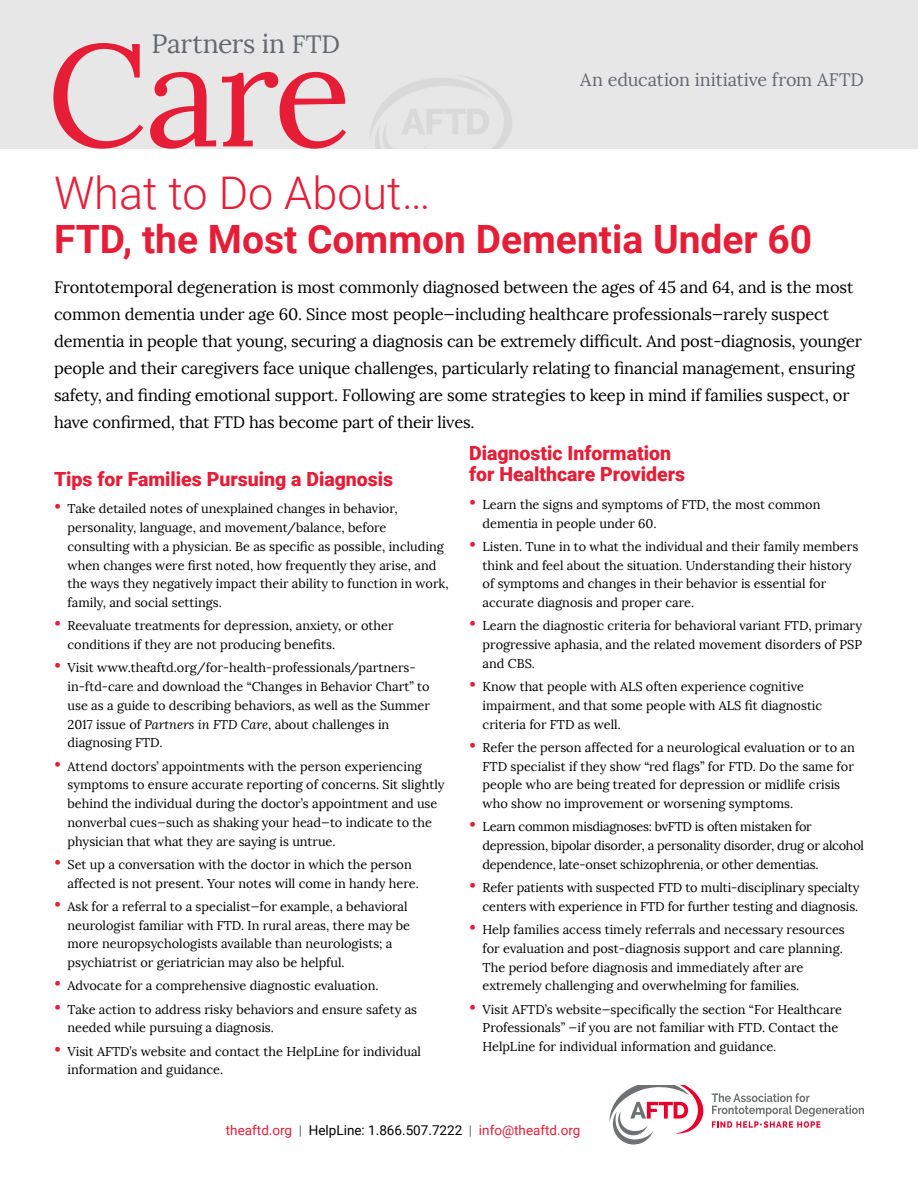
<style>
.page{position:relative;width:918px;height:1188px;background:#fff}
.page>*{position:absolute;margin:0;border:0;box-sizing:border-box;transform-origin:0 0}
.t1{font:144.3px "Lora";color:#e61d36}
.Article_Headline{font:300 45px "Roboto";color:#e61d36}
.Article_Headline-2{font:700 39px "Roboto";color:#e61d36}
.t2{font:26.55px "Lora";letter-spacing:-.005em;color:#65696e}
.Subhead{font:900 19.5px/21px "Roboto";color:#e61d36}
.t3{font:18px "Lora";color:#65696e}
.What_To_Do_About_Ope{font:16.5px/27px "Lora";letter-spacing:-.01em;color:#000}
.t4{font:13.5px "Roboto";color:#e61d36}
.t5{font:12.75px/18.8px "Lora";color:#000}
.t6{font:12.75px/18.8px "Lora";letter-spacing:-.02em;color:#000}
.s1{font-size:24.9px}
.s2{font-family:"Roboto";font-weight:900;font-size:18.75px;color:#e61d36}
.s3{font-style:italic}
.s4{color:#65696e}
.s5{color:#000}
</style>
<div class="page">
<svg style="left:712px;top:1093px;width:152px;height:35px"></svg>
<svg style="left:609px;top:1086px;width:95px;height:58px"></svg>
<div style="left:0;top:0;width:918px;height:148px;background:#e7e7e8"></div>
<h3 class="t2" style="left:152px;top:27px;width:190px">Partners in <span class="s1">FTD</span></h3>
<h1 class="t1" style="left:47px;top:7px;width:306px">Care</h1>
<p class="Article_Headline" style="left:54px;top:162px;width:378px">What to Do About…</p>
<p class="Article_Headline-2" style="left:54px;top:212px;width:760px">FTD, the Most Common Dementia Under 60</p>
<p class="What_To_Do_About_Ope" style="left:54px;top:274px;width:810px">Frontotemporal degeneration is most commonly diagnosed between the ages of 45 and 64, and is the most common dementia under age 60. Since most people—including healthcare professionals—rarely suspect dementia in people that young, securing a diagnosis can be extremely difficult. And post-diagnosis, younger people and their caregivers face unique challenges, particularly relating to financial management, ensuring safety, and finding emotional support. Following are some strategies to keep in mind if families suspect, or have confirmed, that FTD has become part of their lives.</p>
<p class="Subhead" style="left:54px;top:467px;width:341px">Tips for Families Pursuing a Diagnosis</p>
<p class="t5" style="left:68px;top:500px;width:383px;text-indent:-14px"><span class="s2">•</span> Take detailed notes of unexplained changes in behavior, personality, language, and movement/balance, before consulting with a physician. Be as specific as possible, including when changes were first noted, how frequently they arise, and the ways they negatively impact their ability to function in work, family, and social settings.</p>
<p class="t5" style="left:68px;top:617px;width:328px;text-indent:-14px"><span class="s2">•</span> Reevaluate treatments for depression, anxiety, or other conditions if they are not producing benefits.</p>
<p class="t5" style="left:68px;top:659px;width:364px;text-indent:-14px"><span class="s2">•</span> Visit www.theaftd.org/for-health-professionals/partners&shy;in-ftd-care and download the “Changes in Behavior Chart” to use as a guide to describing behaviors, as well as the Summer 2017 issue of <span class="s3">Partners in FTD Care</span>, about challenges in diagnosing FTD.</p>
<p class="t5" style="left:68px;top:757px;width:378px;text-indent:-14px"><span class="s2">•</span> Attend doctors’ appointments with the person experiencing symptoms to ensure accurate reporting of concerns. Sit slightly behind the individual during the doctor’s appointment and use nonverbal cues—such as shaking your head—to indicate to the physician that what they are saying is untrue.</p>
<p class="t5" style="left:68px;top:855px;width:353px;text-indent:-14px"><span class="s2">•</span> Set up a conversation with the doctor in which the person affected is not present. Your notes will come in handy here.</p>
<p class="t5" style="left:68px;top:897px;width:344px;text-indent:-14px"><span class="s2">•</span> Ask for a referral to a specialist—for example, a behavioral neurologist familiar with FTD. In rural areas, there may be more neuropsychologists available than neurologists; a psychiatrist or geriatrician may also be helpful.</p>
<p class="t5" style="left:54px;top:977px;width:326px"><span class="s2">•</span> Advocate for a comprehensive diagnostic evaluation.</p>
<p class="t5" style="left:68px;top:1000px;width:351px;text-indent:-14px"><span class="s2">•</span> Take action to address risky behaviors and ensure safety as needed while pursuing a diagnosis.</p>
<p class="t5" style="left:68px;top:1042px;width:355px;text-indent:-14px"><span class="s2">•</span> Visit AFTD’s website and contact the HelpLine for individual information and guidance.</p>
<h3 class="t3" style="left:580px;top:69px;width:285px">An education initiative from AFTD</h3>
<p class="Subhead" style="left:469px;top:442px;width:218px">Diagnostic Information for Healthcare Providers</p>
<p class="t5" style="left:483px;top:495px;width:339px;text-indent:-14px"><span class="s2">•</span> Learn the signs and symptoms of FTD, the most common dementia in people under 60.</p>
<p class="t5" style="left:483px;top:537px;width:377px;text-indent:-14px"><span class="s2">•</span> Listen. Tune in to what the individual and their family members think and feel about the situation. Understanding their history of symptoms and changes in their behavior is essential for accurate diagnosis and proper care.</p>
<p class="t5" style="left:483px;top:617px;width:381px;text-align:justify;text-indent:-14px"><span class="s2">•</span> Learn the diagnostic criteria for behavioral variant FTD, primary progressive aphasia, and the related movement disorders of PSP and CBS.</p>
<p class="t5" style="left:483px;top:677px;width:341px;text-indent:-14px"><span class="s2">•</span> Know that people with ALS often experience cognitive impairment, and that some people with ALS fit diagnostic criteria for FTD as well.</p>
<p class="t5" style="left:483px;top:738px;width:374px;text-indent:-14px"><span class="s2">•</span> Refer the person affected for a neurological evaluation or to an FTD specialist if they show “red flags” for FTD. Do the same for people who are being treated for depression or midlife crisis who show no improvement or worsening symptoms.</p>
<p class="t6" style="left:483px;top:818px;width:383px;text-indent:-14px"><span class="s2">•</span> Learn common misdiagnoses: bvFTD is often mistaken for depression, bipolar disorder, a personality disorder, drug or alcohol dependence, late-onset schizophrenia, or other dementias.</p>
<p class="t5" style="left:469px;top:878px;width:392px;text-align:right"><span class="s2">•</span> Refer patients with suspected FTD to multi-disciplinary specialty centers with experience in FTD for further testing and diagnosis.</p>
<p class="t5" style="left:483px;top:920px;width:364px;text-indent:-14px"><span class="s2">•</span> Help families access timely referrals and necessary resources for evaluation and post-diagnosis support and care planning.<br>The period before diagnosis and immediately after are extremely challenging and overwhelming for families.</p>
<p class="t5" style="left:483px;top:1000px;width:361px;text-indent:-14px"><span class="s2">•</span> Visit AFTD’s website—specifically the section “For Healthcare<br>Professionals” —if you are not familiar with FTD. Contact the<br>HelpLine for individual information and guidance.</p>
<p class="t4" style="left:226px;top:1120px;width:356px">theaftd.org <span class="s4">|</span> <span class="s5">HelpLine: 1.866.507.7222</span> <span class="s4">|</span> info@theaftd.org</p>
</div>
